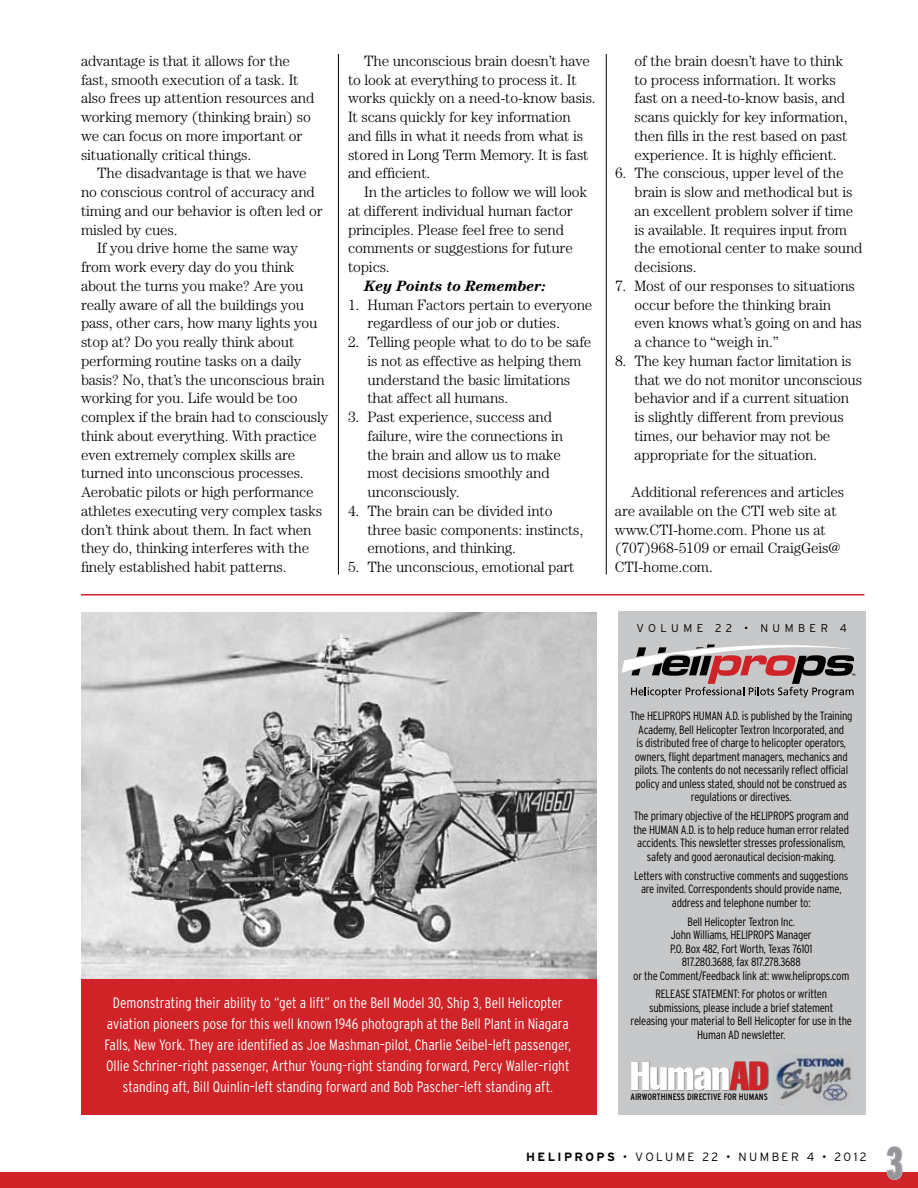
<style>
.page{position:relative;width:918px;height:1188px;background:#fff}
.page>*{position:absolute;margin:0;border:0;box-sizing:border-box;transform-origin:0 0}
.t1{font:900 extra-condensed 45px "Interstate";color:#939598}
.t2{font:39.45px "Corporate Compressed";letter-spacing:-.02em;color:#fff;scale:1.1 1}
.t3{font:300 15px/18.8px "Century";letter-spacing:-.01em;color:#000}
.t4{font:300 condensed 15px/21px "Interstate";color:#fff;text-align:center}
.t5{font:italic 700 15px "Century";letter-spacing:-.01em;color:#000}
.t6{font:300 condensed 12px/13.5px "Interstate";letter-spacing:-.02em;color:#000;text-align:center}
.t7{font:300 12px "Interstate";letter-spacing:.2em;color:#000}
.t8{font:300 11.25px "Interstate";letter-spacing:.4em;color:#000}
.t9{font:condensed 9.3px "Interstate";color:#000}
.s1{color:#cf2327}
.s2{font-weight:700}
</style>
<div class="page">
<div style="left:81px;top:976px;width:515px;height:139px;background:#cf2327"></div>
<div style="left:0;top:1172px;width:918px;height:16px;background:#cf2327"></div>
<svg style="left:886px;top:1146px;width:17px;height:34px"></svg>
<div style="left:618px;top:611px;width:248px;height:504px;background:#c7c8ca"></div>
<img style="left:774px;top:1054px;width:78px;height:51px">
<div style="left:631px;top:1061px;width:138px;height:30px;background:#000;opacity:.5"></div>
<svg style="left:621px;top:644px;width:234px;height:54px"></svg>
<hr style="left:338px;top:54px;width:1px;height:521px;background:#000">
<hr style="left:606px;top:54px;width:1px;height:521px;background:#000">
<img style="left:81px;top:613px;width:515px;height:365px">
<hr style="left:81px;top:594px;width:783px;height:2px;background:#cf2327">
<p class="t3" style="left:81px;top:51px;width:235px">advantage is that it allows for the fast, smooth execution of a task. It also frees up attention resources and working memory (thinking brain) so we can focus on more important or situationally critical things.</p>
<p class="t3" style="left:97px;top:164px;width:211px">The disadvantage is that we have</p>
<p class="t3" style="left:81px;top:182px;width:235px">no conscious control of accuracy and</p>
<p class="t3" style="left:81px;top:201px;width:243px">timing and our behavior is often led or</p>
<p class="t3" style="left:81px;top:220px;width:98px">misled by cues.</p>
<p class="t3" style="left:97px;top:239px;width:202px">If you drive home the same way</p>
<p class="t3" style="left:81px;top:257px;width:215px">from work every day do you think</p>
<p class="t3" style="left:81px;top:276px;width:224px">about the turns you make? Are you</p>
<p class="t3" style="left:81px;top:295px;width:225px">really aware of all the buildings you</p>
<p class="t3" style="left:81px;top:314px;width:238px">pass, other cars, how many lights you</p>
<p class="t3" style="left:81px;top:332px;width:215px">stop at? Do you really think about</p>
<p class="t3" style="left:81px;top:351px;width:222px">performing routine tasks on a daily</p>
<p class="t3" style="left:81px;top:370px;width:245px">basis? No, that’s the unconscious brain</p>
<p class="t3" style="left:81px;top:389px;width:218px">working for you. Life would be too</p>
<p class="t3" style="left:81px;top:407px;width:249px">complex if the brain had to consciously</p>
<p class="t3" style="left:81px;top:426px;width:237px">think about everything. With practice</p>
<p class="t3" style="left:81px;top:445px;width:216px">even extremely complex skills are</p>
<p class="t3" style="left:81px;top:464px;width:224px">turned into unconscious processes.</p>
<p class="t3" style="left:81px;top:482px;width:234px">Aerobatic pilots or high performance</p>
<p class="t3" style="left:81px;top:501px;width:243px">athletes executing very complex tasks</p>
<p class="t3" style="left:81px;top:520px;width:232px">don’t think about them. In fact when</p>
<p class="t3" style="left:81px;top:539px;width:230px">they do, thinking interferes with the</p>
<p class="t3" style="left:81px;top:557px;width:207px">finely established habit patterns.</p>
<p class="t3" style="left:348px;top:51px;width:249px;text-indent:16px">The unconscious brain doesn’t have to look at everything to process it. It works quickly on a need-to-know basis.<br>It scans quickly for key information and fills in what it needs from what is stored in Long Term Memory. It is fast and efficient.</p>
<p class="t3" style="left:348px;top:182px;width:241px;text-indent:16px">In the articles to follow we will look at different individual human factor principles. Please feel free to send comments or suggestions for future topics.</p>
<p class="t5" style="left:364px;top:277px;width:183px">Key Points to Remember:</p>
<p class="t3" style="left:367px;top:295px;width:226px;text-indent:-19px">1. Human Factors pertain to everyone regardless of our job or duties.</p>
<p class="t3" style="left:367px;top:332px;width:225px;text-indent:-19px">2. Telling people what to do to be safe is not as effective as helping them understand the basic limitations that affect all humans.</p>
<p class="t3" style="left:367px;top:407px;width:197px;text-indent:-19px">3. Past experience, success and failure, wire the connections in the brain and allow us to make most decisions smoothly and unconsciously.</p>
<p class="t3" style="left:367px;top:501px;width:217px;text-indent:-19px">4. The brain can be divided into three basic components: instincts, emotions, and thinking.</p>
<p class="t3" style="left:348px;top:557px;width:228px">5. The unconscious, emotional part</p>
<p class="t3" style="left:634px;top:51px;width:215px">of the brain doesn’t have to think to process information. It works fast on a need-to-know basis, and scans quickly for key information, then fills in the rest based on past experience. It is highly efficient.</p>
<p class="t3" style="left:634px;top:164px;width:230px;text-indent:-19px">6. The conscious, upper level of the brain is slow and methodical but is an excellent problem solver if time is available. It requires input from the emotional center to make sound decisions.</p>
<p class="t3" style="left:634px;top:276px;width:229px;text-indent:-19px">7. Most of our responses to situations occur before the thinking brain even knows what’s going on and has a chance to “weigh in.”</p>
<p class="t3" style="left:634px;top:351px;width:229px;text-indent:-19px">8. The key human factor limitation is that we do not monitor unconscious behavior and if a current situation is slightly different from previous times, our behavior may not be appropriate for the situation.</p>
<p class="t3" style="left:615px;top:482px;width:231px;text-indent:16px">Additional references and articles are available on the CTI web site at www.CTI-home.com. Phone us at (707)968-5109 or email CraigGeis@<br>CTI-home.com.</p>
<p class="t8" style="left:636px;top:622px;width:212px">VOLUME 22 • NUMBER 4</p>
<p class="t4" style="left:104px;top:992px;width:468px">Demonstrating their ability to “get a lift” on the Bell Model 30, Ship 3, Bell Helicopter aviation pioneers pose for this well known 1946 photograph at the Bell Plant in Niagara Falls, New York. They are identified as Joe Mashman–pilot, Charlie Seibel–left passenger, Ollie Schriner–right passenger, Arthur Young–right standing forward, Percy Waller–right standing aft, Bill Quinlin–left standing forward and Bob Pascher–left standing aft.</p>
<p class="t6" style="left:630px;top:709px;width:224px">The HELIPROPS HUMAN A.D. is published by the Training Academy, Bell Helicopter Textron Incorporated, and<br>is distributed free of charge to helicopter operators, owners, flight department managers, mechanics and pilots. The contents do not necessarily reflect official policy and unless stated, should not be construed as regulations or directives.</p>
<p class="t6" style="left:633px;top:809px;width:217px">The primary objective of the HELIPROPS program and the HUMAN A.D. is to help reduce human error related accidents. This newsletter stresses professionalism, safety and good aeronautical decision-making.</p>
<p class="t6" style="left:634px;top:869px;width:216px">Letters with constructive comments and suggestions are invited. Correspondents should provide name, address and telephone number to:</p>
<p class="t6" style="left:633px;top:914px;width:218px">Bell Helicopter Textron Inc.<br>John Williams, HELIPROPS Manager<br>P.O. Box 482, Fort Worth, Texas 76101<br>817.280.3688, fax 817.278.3688<br>or the Comment/Feedback link at: www.heliprops.com</p>
<p class="t6" style="left:631px;top:987px;width:223px">RELEASE STATEMENT: For photos or written submissions, please include a brief statement releasing your material to Bell Helicopter for use in the Human AD newsletter.</p>
<h2 class="t2" style="left:630px;top:1050px;width:127px">Human<span class="s1">AD</span></h2>
<p class="t9" style="left:630px;top:1092px;width:139px">AIRWORTHINESS DIRECTIVE FOR HUMANS</p>
<p class="t7" style="left:526px;top:1150px;width:342px"><span class="s2">HELIPROPS</span> • VOLUME 22 • NUMBER 4 • 2012</p>
<h1 class="t1" style="left:887px;top:1138px;width:18px">3</h1>
</div>
